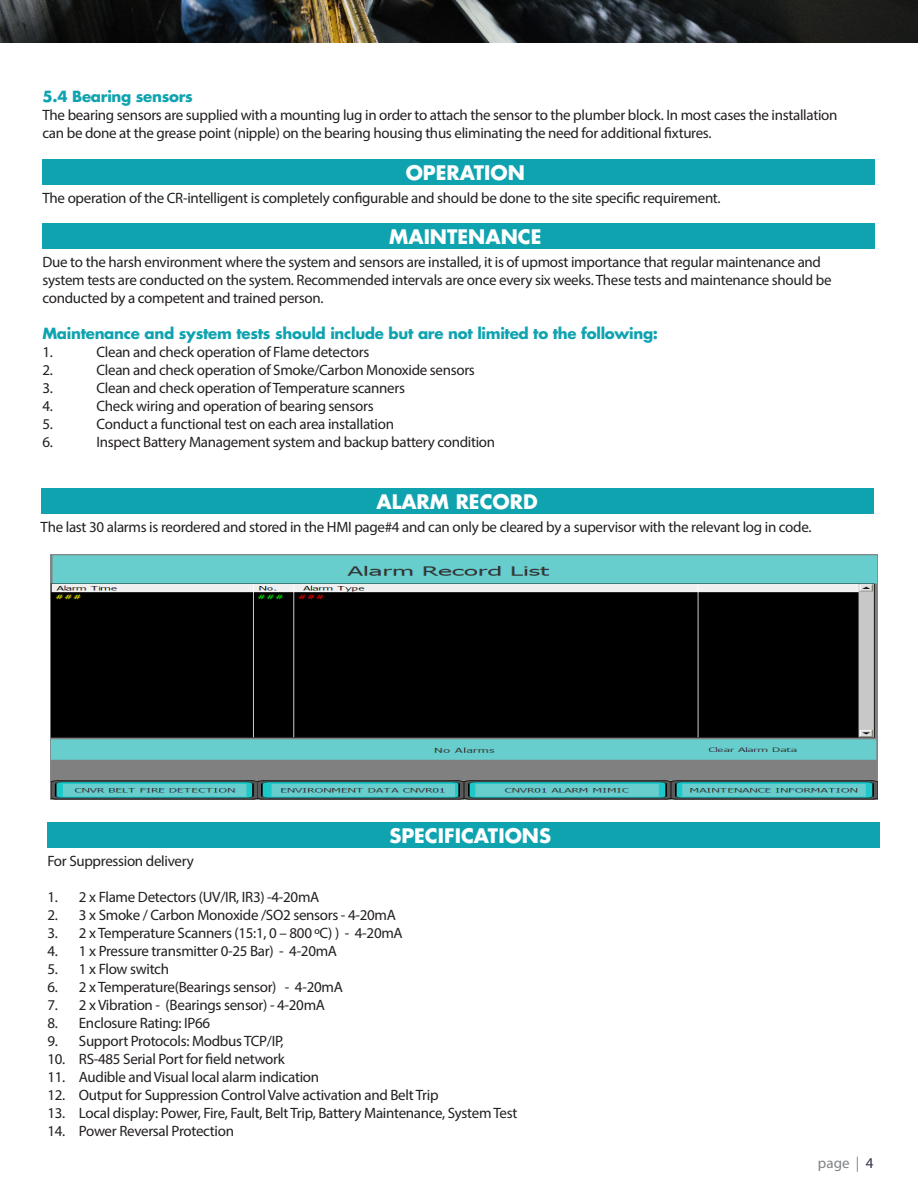
<style>
.page{position:relative;width:918px;height:1188px;background:#fff}
.page>*{position:absolute;margin:0;border:0;box-sizing:border-box;transform-origin:0 0}
.t1{font:700 19.5px "Futura";color:#fff}
.t2{font:15px/18px "Myriad Pro";letter-spacing:-.02em;color:#231f20}
.t3{font:700 15px "Futura";letter-spacing:-.02em;color:#0fa3b0}
.t4{font:15px "Myriad Pro";color:#808285}
.s1{color:#2e3047}
</style>
<div class="page">
<img style="left:0;top:0;width:918px;height:43px">
<div style="left:43px;top:159px;width:832px;height:26px;background:#0fa3b0"></div>
<div style="left:43px;top:224px;width:832px;height:25px;background:#0fa3b0"></div>
<div style="left:41px;top:488px;width:833px;height:26px;background:#0fa3b0"></div>
<div style="left:47px;top:822px;width:833px;height:26px;background:#0fa3b0"></div>
<img style="left:50px;top:554px;width:828px;height:246px">
<p class="t3" style="left:43px;top:87px;width:152px">5.4 Bearing sensors</p>
<p class="t2" style="left:43px;top:106px;width:796px">The bearing sensors are supplied with a mounting lug in order to attach the sensor to the plumber block. In most cases the installation can be done at the grease point (nipple) on the bearing housing thus eliminating the need for additional fixtures.</p>
<h1 class="t1" style="left:406px;top:160px;width:121px">OPERATION</h1>
<p class="t2" style="left:43px;top:188px;width:680px">The operation of the CR-intelligent is completely configurable and should be done to the site specific requirement.</p>
<h1 class="t1" style="left:389px;top:224px;width:154px">MAINTENANCE</h1>
<p class="t2" style="left:43px;top:253px;width:791px">Due to the harsh environment where the system and sensors are installed, it is of upmost importance that regular maintenance and system tests are conducted on the system. Recommended intervals are once every six weeks. These tests and maintenance should be conducted by a competent and trained person.</p>
<p class="t3" style="left:43px;top:324px;width:617px">Maintenance and system tests should include but are not limited to the following:</p>
<p class="t2" style="left:43px;top:343px;width:12px">1.</p>
<p class="t2" style="left:97px;top:343px;width:274px">Clean and check operation of Flame detectors</p>
<p class="t2" style="left:43px;top:361px;width:12px">2.</p>
<p class="t2" style="left:97px;top:361px;width:380px">Clean and check operation of Smoke/Carbon Monoxide sensors</p>
<p class="t2" style="left:43px;top:379px;width:12px">3.</p>
<p class="t2" style="left:97px;top:379px;width:310px">Clean and check operation of Temperature scanners</p>
<p class="t2" style="left:43px;top:397px;width:12px">4.</p>
<p class="t2" style="left:97px;top:397px;width:279px">Check wiring and operation of bearing sensors</p>
<p class="t2" style="left:43px;top:415px;width:12px">5.</p>
<p class="t2" style="left:97px;top:415px;width:299px">Conduct a functional test on each area installation</p>
<p class="t2" style="left:43px;top:433px;width:12px">6.</p>
<p class="t2" style="left:97px;top:433px;width:400px">Inspect Battery Management system and backup battery condition</p>
<h1 class="t1" style="left:376px;top:489px;width:163px">ALARM RECORD</h1>
<p class="t2" style="left:41px;top:517px;width:772px">The last 30 alarms is reordered and stored in the HMI page#4 and can only be cleared by a supervisor with the relevant log in code.</p>
<h1 class="t1" style="left:389px;top:823px;width:163px">SPECIFICATIONS</h1>
<p class="t2" style="left:47px;top:852px;width:148px">For Suppression delivery</p>
<p class="t2" style="left:47px;top:888px;width:274px">1. 2 x Flame Detectors (UV/IR, IR3) -4-20mA</p>
<p class="t2" style="left:47px;top:906px;width:350px">2. 3 x Smoke / Carbon Monoxide /SO2 sensors - 4-20mA</p>
<p class="t2" style="left:47px;top:924px;width:357px">3. 2 x Temperature Scanners (15:1, 0 – 800 ºC) ) - 4-20mA</p>
<p class="t2" style="left:47px;top:942px;width:291px">4. 1 x Pressure transmitter 0-25 Bar) - 4-20mA</p>
<p class="t2" style="left:47px;top:960px;width:123px">5. 1 x Flow switch</p>
<p class="t2" style="left:47px;top:978px;width:297px">6. 2 x Temperature(Bearings sensor) - 4-20mA</p>
<p class="t2" style="left:47px;top:996px;width:279px">7. 2 x Vibration - (Bearings sensor) - 4-20mA</p>
<p class="t2" style="left:47px;top:1014px;width:164px">8. Enclosure Rating: IP66</p>
<p class="t2" style="left:47px;top:1032px;width:238px">9. Support Protocols: Modbus TCP/IP,</p>
<p class="t2" style="left:47px;top:1050px;width:239px">10. RS-485 Serial Port for field network</p>
<p class="t2" style="left:47px;top:1068px;width:273px">11. Audible and Visual local alarm indication</p>
<p class="t2" style="left:47px;top:1086px;width:393px">12. Output for Suppression Control Valve activation and Belt Trip</p>
<p class="t2" style="left:47px;top:1104px;width:471px">13. Local display: Power, Fire, Fault, Belt Trip, Battery Maintenance, System Test</p>
<p class="t2" style="left:47px;top:1122px;width:188px">14. Power Reversal Protection</p>
<p class="t4" style="left:818px;top:1154px;width:57px">page | <span class="s1">4</span></p>
</div>
